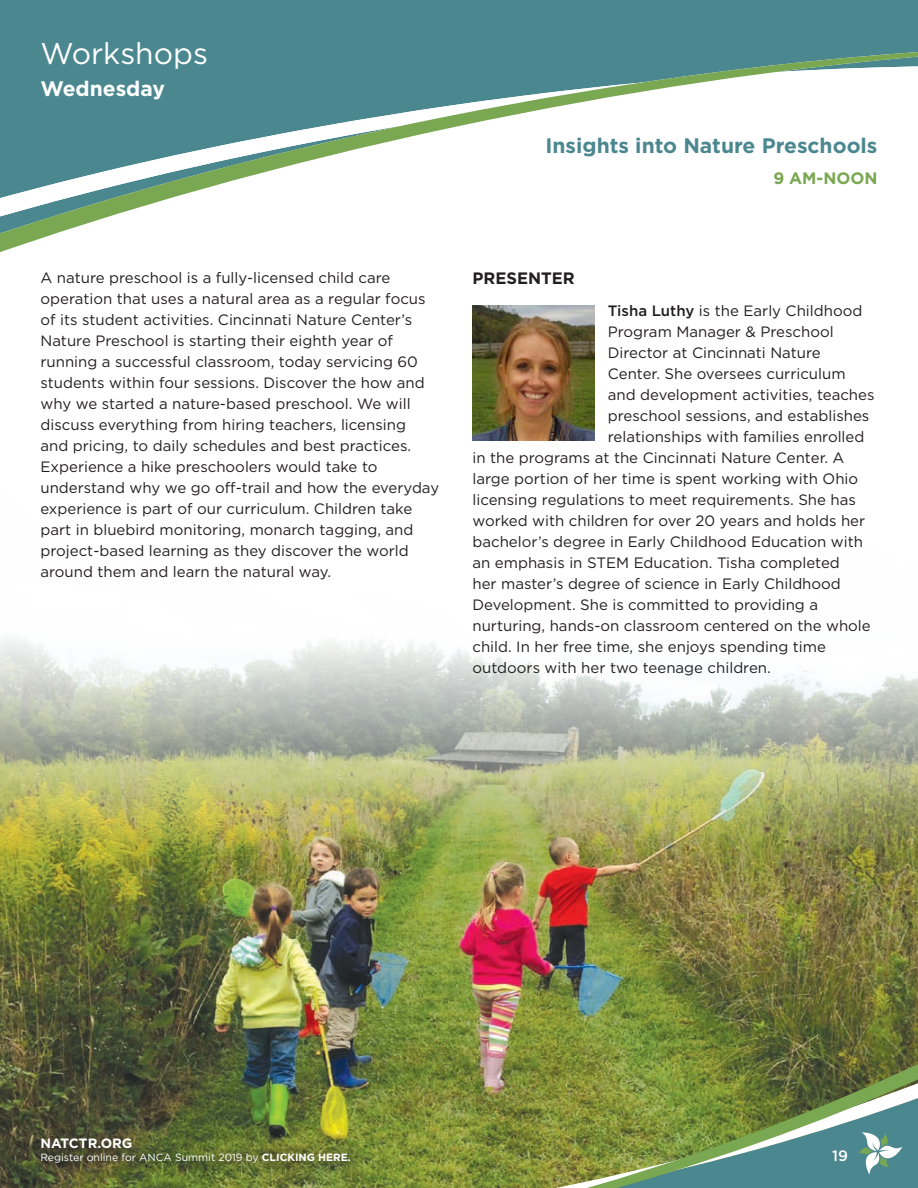
<style>
.page{position:relative;width:918px;height:1188px;background:#fff}
.page>*{position:absolute;margin:0;border:0;box-sizing:border-box;transform-origin:0 0}
.Heading_in_Blue_Curv{font:30px "Gotham HTF";color:#fff}
.Body___Subhead{font:700 21px "Gotham HTF";color:#4b878f}
.Subhead_in_Blue{font:700 21px "Gotham HTF";color:#fff}
.Body_Copy___Mini_Sub{font:700 16.5px "Gotham HTF";color:#231f20}
.Body_Copy___Mini_Sub-2{font:700 16.5px "Gotham HTF";color:#7aa752}
.Body_Copy___10_14{font:15px/21px "Gotham HTF";color:#231f20}
.t1{font:500 15px "Gotham HTF";color:#fff}
.t2{font:700 13.5px "Gotham HTF";color:#fff}
.t3{font:10.5px "Gotham HTF";color:#fff}
.s1{font-weight:500}
.s2{font-weight:700}
</style>
<div class="page">
<img style="left:0;top:639px;width:918px;height:549px">
<div style="left:0;top:0;width:918px;height:51px;background:#4b878f"></div>
<svg style="left:481px;top:1078px;width:57px;height:110px;background:#7e883d"></svg>
<svg style="left:538px;top:1058px;width:380px;height:35px;background:#72803a"></svg>
<svg style="left:0;top:51px;width:918px;height:201px"></svg>
<svg style="left:519px;top:1093px;width:399px;height:95px;background:#769465"></svg>
<img style="left:473px;top:305px;width:121px;height:135px">
<div style="left:29px;top:1125px;width:337px;height:54px;background:#231f20;opacity:.8"></div>
<p class="Heading_in_Blue_Curv" style="left:40px;top:37px;width:169px">Workshops</p>
<p class="Subhead_in_Blue" style="left:40px;top:76px;width:126px">Wednesday</p>
<p class="Body___Subhead" style="left:545px;top:133px;width:334px">Insights into Nature Preschools</p>
<p class="Body_Copy___Mini_Sub-2" style="left:773px;top:169px;width:106px">9 AM-NOON</p>
<p class="Body_Copy___10_14" style="left:40px;top:267px;width:400px">A nature preschool is a fully-licensed child care operation that uses a natural area as a regular focus of its student activities. Cincinnati Nature Center’s Nature Preschool is starting their eighth year of running a successful classroom, today servicing 60 students within four sessions. Discover the how and why we started a nature-based preschool. We will discuss everything from hiring teachers, licensing<br>and pricing, to daily schedules and best practices.<br>Experience a hike preschoolers would take to understand why we go off-trail and how the everyday experience is part of our curriculum. Children take part in bluebird monitoring, monarch tagging, and project-based learning as they discover the world around them and learn the natural way.</p>
<p class="Body_Copy___Mini_Sub" style="left:472px;top:269px;width:104px">PRESENTER</p>
<p class="Body_Copy___10_14" style="left:608px;top:300px;width:256px"><span class="s1">Tisha Luthy</span> is the Early Childhood</p>
<p class="Body_Copy___10_14" style="left:608px;top:321px;width:227px">Program Manager &amp; Preschool</p>
<p class="Body_Copy___10_14" style="left:608px;top:342px;width:214px">Director at Cincinnati Nature</p>
<p class="Body_Copy___10_14" style="left:608px;top:363px;width:239px">Center. She oversees curriculum</p>
<p class="Body_Copy___10_14" style="left:608px;top:384px;width:268px">and development activities, teaches</p>
<p class="Body_Copy___10_14" style="left:608px;top:405px;width:263px">preschool sessions, and establishes</p>
<p class="Body_Copy___10_14" style="left:608px;top:426px;width:258px">relationships with families enrolled</p>
<p class="Body_Copy___10_14" style="left:472px;top:447px;width:373px">in the programs at the Cincinnati Nature Center. A</p>
<p class="Body_Copy___10_14" style="left:472px;top:468px;width:387px">large portion of her time is spent working with Ohio</p>
<p class="Body_Copy___10_14" style="left:472px;top:489px;width:385px">licensing regulations to meet requirements. She has</p>
<p class="Body_Copy___10_14" style="left:472px;top:510px;width:394px">worked with children for over 20 years and holds her</p>
<p class="Body_Copy___10_14" style="left:472px;top:531px;width:392px">bachelor’s degree in Early Childhood Education with</p>
<p class="Body_Copy___10_14" style="left:472px;top:552px;width:369px">an emphasis in STEM Education. Tisha completed</p>
<p class="Body_Copy___10_14" style="left:472px;top:573px;width:370px">her master’s degree of science in Early Childhood</p>
<p class="Body_Copy___10_14" style="left:472px;top:594px;width:347px">Development. She is committed to providing a</p>
<p class="Body_Copy___10_14" style="left:472px;top:615px;width:400px">nurturing, hands-on classroom centered on the whole</p>
<p class="Body_Copy___10_14" style="left:472px;top:636px;width:355px">child. In her free time, she enjoys spending time</p>
<p class="Body_Copy___10_14" style="left:472px;top:657px;width:300px">outdoors with her two teenage children.</p>
<p class="t2" style="left:40px;top:1135px;width:94px">NATCTR.ORG</p>
<p class="t3" style="left:40px;top:1152px;width:312px">Register online for ANCA Summit 2019 by <span class="s2">CLICKING HERE.</span></p>
<p class="t1" style="left:832px;top:1147px;width:17px">19</p>
</div>
